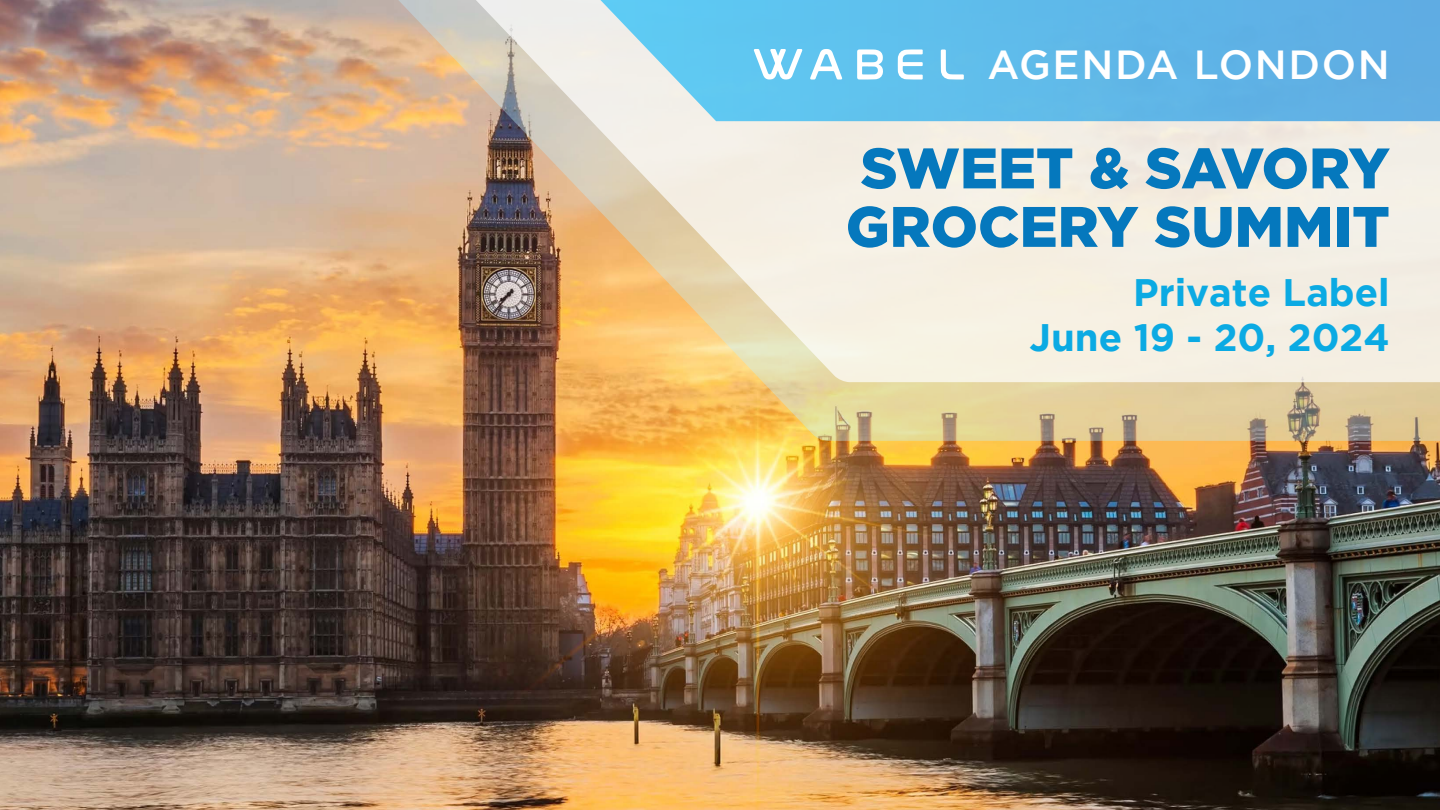
<style>
.page{position:relative;width:1440px;height:810px;background:#fff}
.page>*{position:absolute;margin:0;border:0;box-sizing:border-box;transform-origin:0 0}
.t1{font:900 57px/58.5px "Gotham";color:#0578bd}
.t2{font:500 40.5px "Gotham";letter-spacing:.04em;color:#fff}
.t3{font:700 38.25px/45.3px "Gotham";color:#0baae3;text-align:right}
</style>
<div class="page">
<img style="left:0;top:0;width:1440px;height:810px">
<svg style="left:389px;top:0;width:1051px;height:441px;background:#dbb77e"></svg>
<svg style="left:464px;top:0;width:976px;height:382px;background:#e7dac7"></svg>
<svg style="left:547px;top:0;width:893px;height:121px;background:#71c0e9"></svg>
<svg style="left:754px;top:49px;width:48px;height:31px"></svg>
<svg style="left:857px;top:49px;width:26px;height:31px"></svg>
<svg style="left:810px;top:49px;width:32px;height:31px"></svg>
<svg style="left:898px;top:49px;width:25px;height:31px"></svg>
<svg style="left:941px;top:49px;width:23px;height:31px"></svg>
<p class="t2" style="left:987px;top:42px;width:404px">AGENDA LONDON</p>
<h1 class="t1" style="left:846px;top:138px;width:545px">SWEET &amp; SAVORY<br>GROCERY SUMMIT</h1>
<p class="t3" style="left:1030px;top:269px;width:362px">Private Label<br>June 19 - 20, 2024</p>
</div>
